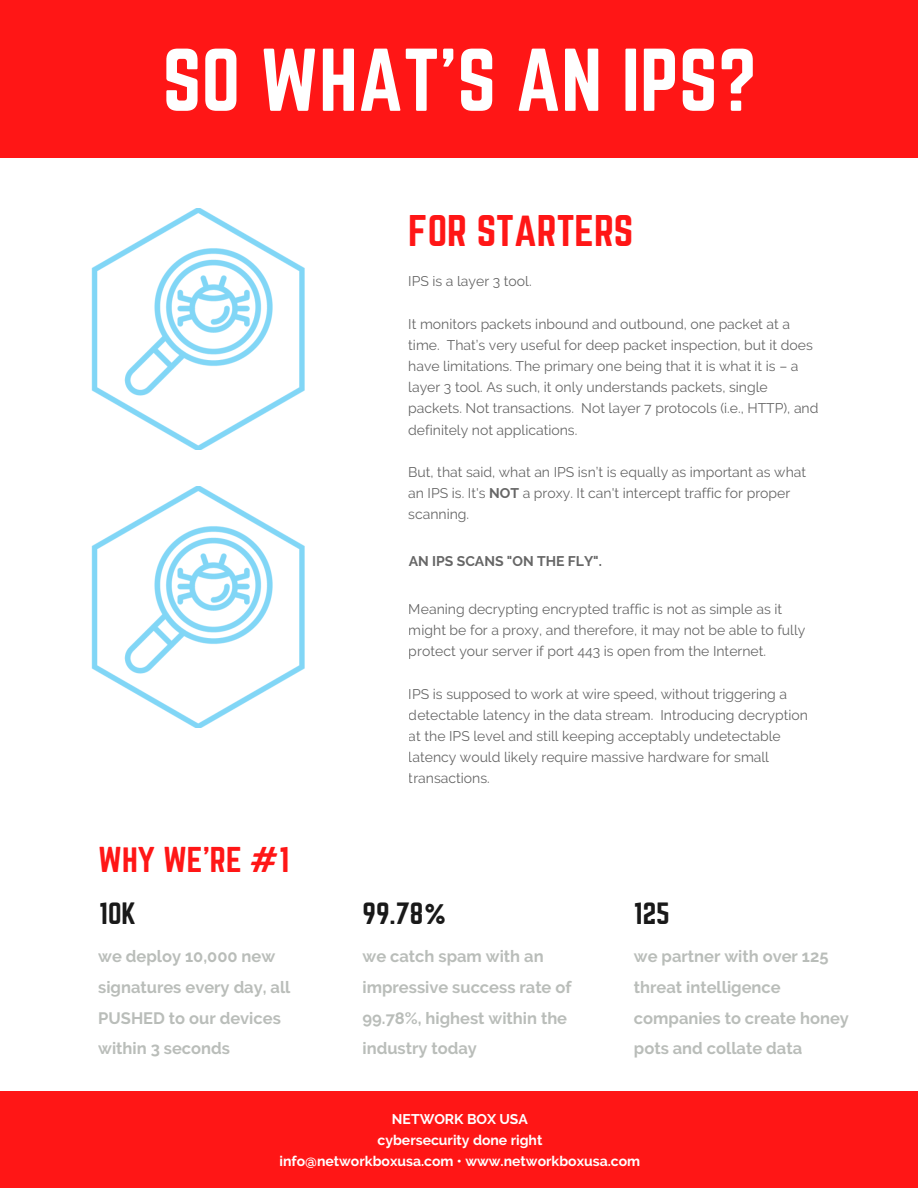
<style>
.page{position:relative;width:918px;height:1188px;background:#fff}
.page>*{position:absolute;margin:0;border:0;box-sizing:border-box;transform-origin:0 0}
.t1{font:77.85px "Norwester";color:#fff}
.t2{font:38.85px "Norwester";color:#ff1616}
.t3{font:31.5px "Norwester";color:#ff1616}
.t4{font:27px "Norwester";color:#191919}
.t5{font:700 16.5px/30.8px "Raleway";color:#8b918b}
.t6{font:13.95px/21.1px "Raleway";color:#000}
.t7{font:700 13.95px/21.1px "Raleway";color:#fff;text-align:center}
.t8{font:700 13.95px "Raleway";color:#000}
.s1{font-weight:700}
</style>
<div class="page">
<div style="left:0;top:0;width:918px;height:158px;background:#ff1616"></div>
<div style="left:0;top:1091px;width:918px;height:97px;background:#ff1616"></div>
<img style="left:92px;top:209px;width:212px;height:241px">
<img style="left:92px;top:487px;width:212px;height:240px">
<h1 class="t1" style="left:163px;top:43px;width:596px">SO WHAT'S AN IPS?</h1>
<h3 class="t3" style="left:98px;top:845px;width:193px">WHY WE'RE #1</h3>
<h2 class="t2" style="left:408px;top:212px;width:227px">FOR STARTERS</h2>
<p class="t6" style="left:408px;top:271px;width:125px">IPS is a layer 3 tool.</p>
<p class="t6" style="left:408px;top:313px;width:412px">It monitors packets inbound and outbound, one packet at a time. That’s very useful for deep packet inspection, but it does have limitations. The primary one being that it is what it is – a layer 3 tool. As such, it only understands packets, single packets. Not transactions. Not layer 7 protocols (i.e., HTTP), and definitely not applications.</p>
<p class="t6" style="left:408px;top:461px;width:399px">But, that said, what an IPS isn’t is equally as important as what an IPS is. It's <span class="s1">NOT</span> a proxy. It can't intercept traffic for proper scanning.</p>
<p class="t8" style="left:409px;top:553px;width:195px">AN IPS SCANS "ON THE FLY".</p>
<p class="t6" style="left:409px;top:598px;width:398px">Meaning decrypting encrypted traffic is not as simple as it might be for a proxy, and therefore, it may not be able to fully protect your server if port 443 is open from the Internet.</p>
<p class="t6" style="left:409px;top:683px;width:401px">IPS is supposed to work at wire speed, without triggering a detectable latency in the data stream. Introducing decryption at the IPS level and still keeping acceptably undetectable latency would likely require massive hardware for small transactions.</p>
<h3 class="t4" style="left:99px;top:901px;width:38px">10K</h3>
<h3 class="t4" style="left:363px;top:901px;width:86px">99.78%</h3>
<h3 class="t4" style="left:634px;top:901px;width:37px">125</h3>
<p class="t5" style="left:363px;top:941px;width:211px">we catch spam with an impressive success rate of<br>99.78%, highest within the industry today</p>
<p class="t5" style="left:634px;top:941px;width:217px">we partner with over 125 threat intelligence companies to create honey pots and collate data</p>
<p class="t5" style="left:98px;top:941px;width:194px">we deploy 10,000 new signatures every day, all<br>PUSHED to our devices within 3 seconds</p>
<p class="t7" style="left:280px;top:1108px;width:362px">NETWORK BOX USA<br>cybersecurity done right<br>info@networkboxusa.com • www.networkboxusa.com</p>
</div>
